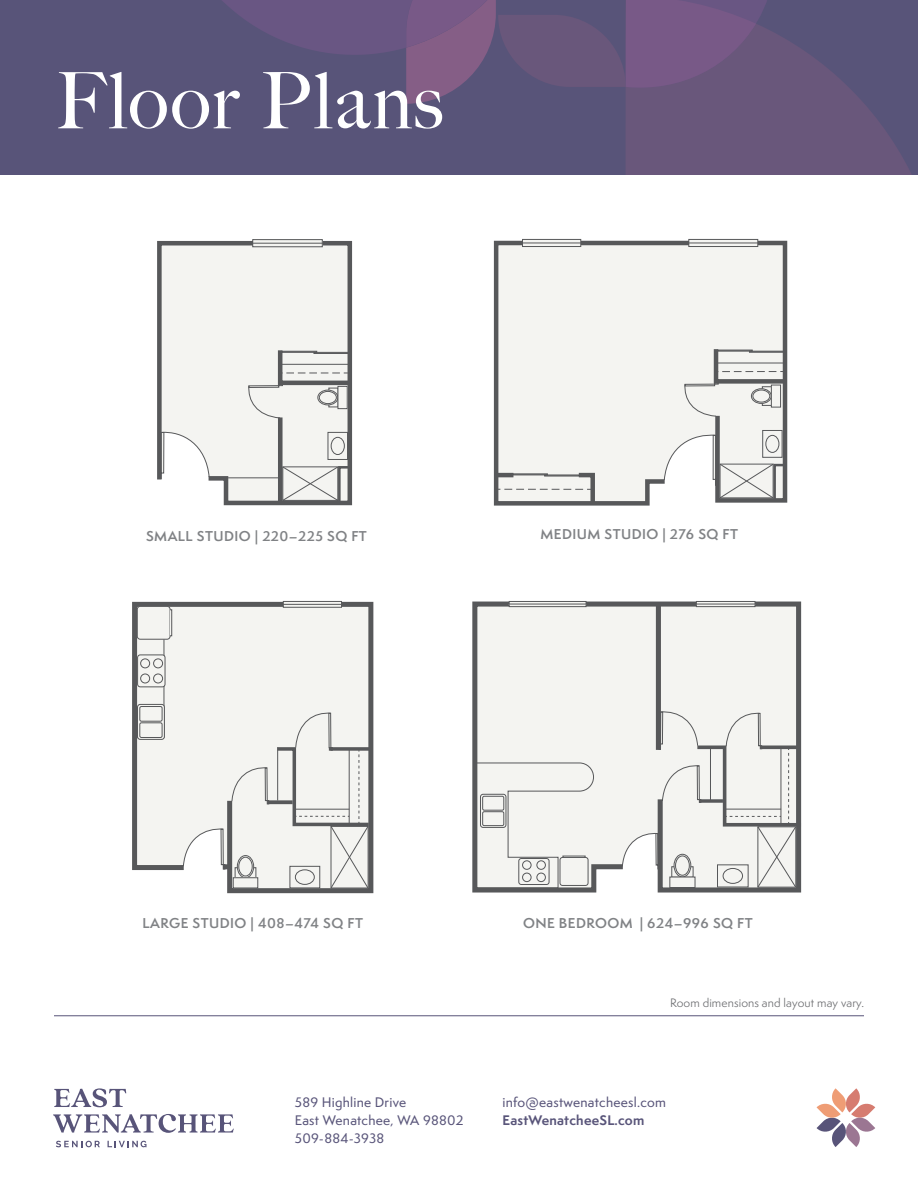
<style>
.page{position:relative;width:918px;height:1188px;background:#fff}
.page>*{position:absolute;margin:0;border:0;box-sizing:border-box;transform-origin:0 0}
.t1{font:78px "Big Caslon FB";letter-spacing:.025em;color:#fff}
.t2{font:600 13.2px "Semplicita Pro";letter-spacing:.035em;color:#808285}
.t3{font:500 12.75px/18px "Semplicita Pro";letter-spacing:.02em;color:#585479}
.t4{font:700 12.75px "Semplicita Pro";letter-spacing:.02em;color:#585479}
.t5{font:11.25px "Semplicita Pro";letter-spacing:.01em;color:#6c6d70}
</style>
<div class="page">
<svg style="left:817px;top:1088px;width:58px;height:59px"></svg>
<div style="left:0;top:0;width:918px;height:175px;background:#585479"></div>
<svg style="left:626px;top:34px;width:286px;height:141px;fill:#69577b"></svg>
<svg style="left:222px;top:0;width:554px;height:104px"></svg>
<svg style="left:54px;top:1088px;width:72px;height:19px"></svg>
<svg style="left:53px;top:1114px;width:181px;height:19px"></svg>
<svg style="left:56px;top:1141px;width:44px;height:6px"></svg>
<svg style="left:108px;top:1141px;width:38px;height:6px"></svg>
<svg style="left:472px;top:601px;width:330px;height:292px"></svg>
<div style="left:656px;top:603px;width:5px;height:147px;background:#57585a"></div>
<div style="left:509px;top:601px;width:77px;height:6px;background:#abacab"></div>
<div style="left:509px;top:601px;width:77px;height:6px;border:1px solid #57585a"></div>
<hr style="left:509px;top:604px;width:78px;height:1px;background:#57585a">
<div style="left:696px;top:601px;width:59px;height:6px;background:#abacab"></div>
<div style="left:696px;top:601px;width:59px;height:6px;border:1px solid #57585a"></div>
<hr style="left:696px;top:604px;width:59px;height:1px;background:#57585a">
<svg style="left:622px;top:711px;width:180px;height:177px"></svg>
<svg style="left:476px;top:762px;width:118px;height:126px"></svg>
<svg style="left:132px;top:601px;width:242px;height:293px"></svg>
<svg style="left:138px;top:655px;width:27px;height:32px"></svg>
<div style="left:137px;top:655px;width:28px;height:32px;border:1px solid #57585a;border-radius:3px"></div>
<div style="left:154px;top:659px;width:9px;height:9px;background:#f4f4f1;border-radius:50%"></div>
<div style="left:153px;top:659px;width:10px;height:9px;border:1px solid #57585a;border-radius:50%"></div>
<div style="left:154px;top:674px;width:9px;height:9px;background:#f4f4f1;border-radius:50%"></div>
<div style="left:153px;top:674px;width:10px;height:9px;border:1px solid #57585a;border-radius:50%"></div>
<div style="left:141px;top:659px;width:9px;height:9px;background:#f4f4f1;border-radius:50%"></div>
<div style="left:140px;top:659px;width:10px;height:9px;border:1px solid #57585a;border-radius:50%"></div>
<div style="left:141px;top:674px;width:9px;height:9px;background:#f4f4f1;border-radius:50%"></div>
<div style="left:140px;top:674px;width:10px;height:9px;border:1px solid #57585a;border-radius:50%"></div>
<div style="left:137px;top:606px;width:33px;height:33px;background:#f4f4f1;border-radius:3px"></div>
<div style="left:137px;top:606px;width:33px;height:33px;border:1px solid #57585a;border-radius:3px"></div>
<div style="left:170px;top:610px;width:2px;height:26px;background:#f4f4f1;border:1px solid #57585a"></div>
<svg style="left:138px;top:704px;width:26px;height:35px"></svg>
<div style="left:137px;top:704px;width:28px;height:36px;border:1px solid #57585a;border-radius:3px"></div>
<div style="left:140px;top:707px;width:22px;height:14px;background:#f4f4f1;border-radius:2px"></div>
<div style="left:140px;top:706px;width:22px;height:15px;border:1px solid #57585a;border-radius:2px"></div>
<div style="left:140px;top:723px;width:22px;height:14px;background:#f4f4f1;border-radius:2px"></div>
<div style="left:140px;top:723px;width:22px;height:15px;border:1px solid #57585a;border-radius:2px"></div>
<div style="left:283px;top:601px;width:59px;height:6px;background:#dddddb"></div>
<div style="left:283px;top:601px;width:59px;height:6px;border:1px solid #57585a"></div>
<hr style="left:283px;top:604px;width:59px;height:1px;background:#57585a">
<svg style="left:183px;top:712px;width:189px;height:177px"></svg>
<svg style="left:493px;top:239px;width:295px;height:267px"></svg>
<hr style="left:495px;top:473px;width:18px;height:4px;background:#57585a">
<div style="left:763px;top:430px;width:19px;height:27px;background:#f4f4f1"></div>
<div style="left:763px;top:430px;width:19px;height:27px;border:1px solid #57585a"></div>
<svg style="left:496px;top:471px;width:101px;height:35px"></svg>
<div style="left:544px;top:475px;width:35px;height:1px;border:1px solid #57585a"></div>
<div style="left:513px;top:474px;width:35px;height:1px;border:1px solid #57585a"></div>
<svg style="left:663px;top:433px;width:125px;height:69px"></svg>
<svg style="left:684px;top:345px;width:104px;height:72px"></svg>
<svg style="left:524px;top:241px;width:55px;height:4px"></svg>
<div style="left:522px;top:239px;width:59px;height:8px;border:1px solid #57585a"></div>
<hr style="left:522px;top:243px;width:59px;height:1px;background:#57585a">
<svg style="left:691px;top:241px;width:65px;height:4px"></svg>
<div style="left:689px;top:239px;width:69px;height:8px;border:1px solid #57585a"></div>
<hr style="left:688px;top:243px;width:70px;height:1px;background:#57585a">
<svg style="left:157px;top:241px;width:196px;height:265px"></svg>
<div style="left:328px;top:432px;width:20px;height:28px;border:1px solid #57585a"></div>
<div style="left:331px;top:437px;width:14px;height:18px;border:1px solid #57585a;border-radius:50%"></div>
<svg style="left:283px;top:465px;width:70px;height:39px"></svg>
<hr style="left:228px;top:477px;width:52px;height:1px;background:#57585a">
<svg style="left:159px;top:431px;width:51px;height:48px"></svg>
<svg style="left:248px;top:346px;width:105px;height:72px"></svg>
<svg style="left:254px;top:241px;width:67px;height:4px"></svg>
<div style="left:252px;top:239px;width:71px;height:8px;border:1px solid #57585a"></div>
<hr style="left:252px;top:243px;width:71px;height:1px;background:#57585a">
<div style="left:278px;top:417px;width:5px;height:87px;background:#57585a"></div>
<hr style="left:54px;top:1016px;width:810px;height:1px;background:#585479">
<h1 class="t1" style="left:55px;top:55px;width:390px">Floor Plans</h1>
<p class="t2" style="left:146px;top:526px;width:222px">SMALL STUDIO | 220–225 SQ FT</p>
<p class="t2" style="left:540px;top:525px;width:199px">MEDIUM STUDIO | 276 SQ FT</p>
<p class="t2" style="left:142px;top:914px;width:222px">LARGE STUDIO | 408–474 SQ FT</p>
<p class="t2" style="left:523px;top:914px;width:231px">ONE BEDROOM | 624–996 SQ FT</p>
<p class="t5" style="left:670px;top:995px;width:195px">Room dimensions and layout may vary.</p>
<p class="t3" style="left:295px;top:1093px;width:170px">589 Highline Drive<br>East Wenatchee, WA 98802<br>509-884-3938</p>
<p class="t3" style="left:503px;top:1093px;width:165px">info@eastwenatcheesl.com</p>
<p class="t4" style="left:503px;top:1111px;width:143px">EastWenatcheeSL.com</p>
</div>
